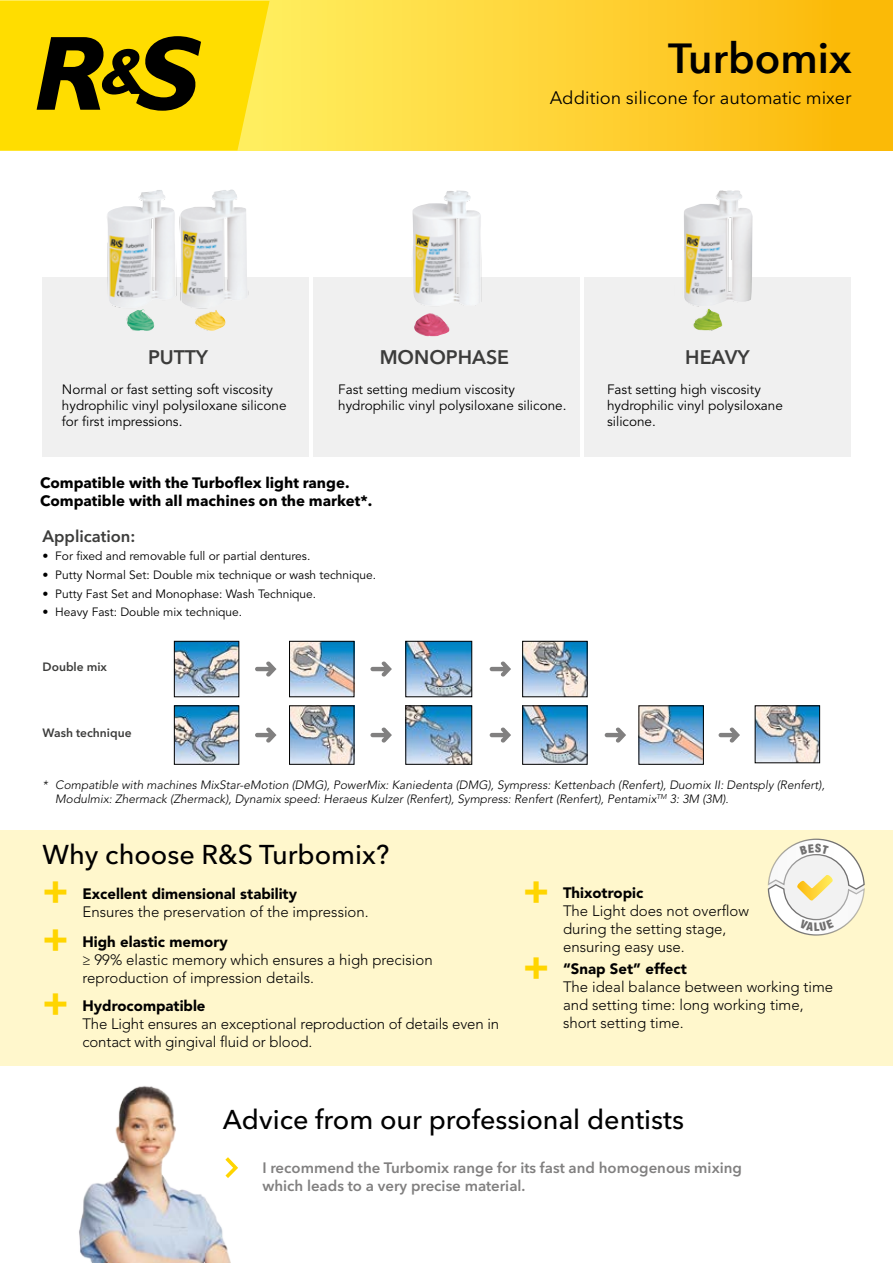
<style>
.page{position:relative;width:893px;height:1263px;background:#fff}
.page>*{position:absolute;margin:0;border:0;box-sizing:border-box;transform-origin:0 0}
.t1{font:600 42px "Avenir Next";color:#000}
.t2{font:700 39.3px "Avenir Next LT Pro";color:#ffd500}
.t3{font:500 27px "Avenir Next";color:#000}
.t4{font:600 19.5px "Avenir Next LT Pro";color:#3c3c3b}
.t5{font:18px "Avenir Next";color:#000}
.t6{font:600 16.5px "Avenir Next LT Pro";color:#3c3c3b}
.t7{font:300 15px/18px "Avenir LT Std";color:#000}
.t8{font:600 15px/18px "Avenir Next LT Pro";color:#818080}
.t9{font:900 15px "Avenir LT Std";color:#000}
.t10{font:700 15px/18px "Avenir Next LT Pro";color:#000}
.t11{font:13.5px/16.2px "Avenir LT Std";color:#000}
.t12{font:italic 300 12px/14.4px "Avenir LT Std";color:#000}
.t13{font:12px "Avenir LT Std";color:#000}
.t14{font:600 12px "Avenir Next LT Pro";color:#3c3c3b}
</style>
<div class="page">
<svg style="left:0;top:0;width:893px;height:150px;background:#fdd132"></svg>
<div style="left:0;top:830px;width:893px;height:235px;background:#fff7cc"></div>
<svg style="left:0;top:1px;width:270px;height:149px;background:#d5b904"></svg>
<img style="left:79px;top:1086px;width:159px;height:177px">
<img style="left:176px;top:643px;width:61px;height:52px">
<div style="left:174px;top:641px;width:65px;height:56px;border:1px solid #000"></div>
<img style="left:291px;top:643px;width:61px;height:52px">
<div style="left:289px;top:641px;width:65px;height:56px;border:1px solid #000"></div>
<img style="left:408px;top:643px;width:62px;height:52px">
<div style="left:406px;top:641px;width:66px;height:56px;border:1px solid #000"></div>
<img style="left:524px;top:643px;width:61px;height:52px">
<div style="left:522px;top:641px;width:65px;height:56px;border:1px solid #000"></div>
<img style="left:176px;top:707px;width:61px;height:55px">
<div style="left:174px;top:705px;width:65px;height:59px;border:1px solid #000"></div>
<img style="left:291px;top:707px;width:61px;height:55px">
<div style="left:289px;top:705px;width:65px;height:59px;border:1px solid #000"></div>
<img style="left:408px;top:707px;width:62px;height:55px">
<div style="left:406px;top:705px;width:66px;height:59px;border:1px solid #000"></div>
<img style="left:524px;top:707px;width:61px;height:55px">
<div style="left:522px;top:705px;width:65px;height:59px;border:1px solid #000"></div>
<img style="left:641px;top:707px;width:61px;height:55px">
<div style="left:639px;top:705px;width:65px;height:59px;border:1px solid #000"></div>
<img style="left:757px;top:707px;width:61px;height:54px">
<div style="left:755px;top:705px;width:65px;height:58px;border:1px solid #000"></div>
<svg style="left:255px;top:661px;width:21px;height:15px"></svg>
<svg style="left:255px;top:727px;width:21px;height:15px"></svg>
<svg style="left:370px;top:661px;width:22px;height:15px"></svg>
<svg style="left:370px;top:727px;width:22px;height:15px"></svg>
<svg style="left:605px;top:727px;width:21px;height:15px"></svg>
<svg style="left:490px;top:661px;width:21px;height:15px"></svg>
<svg style="left:490px;top:727px;width:21px;height:15px"></svg>
<svg style="left:719px;top:727px;width:21px;height:15px"></svg>
<div style="left:43px;top:277px;width:266px;height:179px;background:#f0f0f0"></div>
<div style="left:313px;top:277px;width:267px;height:179px;background:#f0f0f0"></div>
<div style="left:584px;top:277px;width:266px;height:179px;background:#f0f0f0"></div>
<img style="left:107px;top:189px;width:142px;height:142px">
<img style="left:412px;top:190px;width:70px;height:146px">
<img style="left:684px;top:190px;width:69px;height:141px">
<svg style="left:767px;top:838px;width:98px;height:98px"></svg>
<h1 class="t1" style="left:668px;top:22px;width:185px">Turbomix</h1>
<p class="t5" style="left:550px;top:83px;width:303px">Addition silicone for automatic mixer</p>
<h3 class="t4" style="left:148px;top:345px;width:61px">PUTTY</h3>
<h3 class="t4" style="left:380px;top:345px;width:131px">MONOPHASE</h3>
<h3 class="t4" style="left:685px;top:345px;width:66px">HEAVY</h3>
<p class="t11" style="left:62px;top:381px;width:226px">Normal or fast setting soft viscosity hydrophilic vinyl polysiloxane silicone for first impressions.</p>
<p class="t11" style="left:338px;top:381px;width:230px">Fast setting medium viscosity hydrophilic vinyl polysiloxane silicone.</p>
<p class="t11" style="left:607px;top:381px;width:177px">Fast setting high viscosity hydrophilic vinyl polysiloxane silicone.</p>
<p class="t10" style="left:40px;top:473px;width:334px">Compatible with the Turboflex light range.<br>Compatible with all machines on the market*.</p>
<p class="t6" style="left:43px;top:526px;width:94px">Application:</p>
<p class="t13" style="left:43px;top:549px;width:269px">• For fixed and removable full or partial dentures.</p>
<p class="t13" style="left:43px;top:568px;width:335px">• Putty Normal Set: Double mix technique or wash technique.</p>
<p class="t13" style="left:43px;top:587px;width:275px">• Putty Fast Set and Monophase: Wash Technique.</p>
<p class="t13" style="left:43px;top:605px;width:201px">• Heavy Fast: Double mix technique.</p>
<p class="t14" style="left:43px;top:659px;width:66px">Double mix</p>
<p class="t14" style="left:43px;top:725px;width:91px">Wash technique</p>
<p class="t12" style="left:55px;top:778px;width:771px;text-indent:-13px">* Compatible with machines MixStar-eMotion (DMG), PowerMix: Kaniedenta (DMG), Sympress: Kettenbach (Renfert), Duomix II: Dentsply (Renfert),<br>Modulmix: Zhermack (Zhermack), Dynamix speed: Heraeus Kulzer (Renfert), Sympress: Renfert (Renfert), Pentamix<sup>TM</sup> 3: 3M (3M).</p>
<h3 class="t3" style="left:43px;top:831px;width:348px">Why choose R&amp;S Turbomix?</h3>
<p class="t9" style="left:82px;top:884px;width:216px">Excellent dimensional stability</p>
<h2 class="t2" style="left:43px;top:867px;width:28px">+</h2>
<p class="t7" style="left:82px;top:903px;width:288px">Ensures the preservation of the impression.</p>
<h2 class="t2" style="left:43px;top:914px;width:28px">+</h2>
<h2 class="t2" style="left:43px;top:978px;width:28px">+</h2>
<p class="t9" style="left:82px;top:933px;width:147px">High elastic memory</p>
<p class="t7" style="left:82px;top:951px;width:352px">≥ 99% elastic memory which ensures a high precision reproduction of impression details.</p>
<p class="t9" style="left:82px;top:997px;width:125px">Hydrocompatible</p>
<p class="t7" style="left:82px;top:1015px;width:418px">The Light ensures an exceptional reproduction of details even in contact with gingival fluid or blood.</p>
<h2 class="t2" style="left:523px;top:867px;width:28px">+</h2>
<h2 class="t2" style="left:523px;top:942px;width:28px">+</h2>
<p class="t9" style="left:563px;top:884px;width:82px">Thixotropic</p>
<p class="t7" style="left:563px;top:902px;width:187px">The Light does not overflow during the setting stage, ensuring easy use.</p>
<p class="t9" style="left:563px;top:960px;width:125px">“Snap Set” effect</p>
<p class="t7" style="left:563px;top:978px;width:272px">The ideal balance between working time and setting time: long working time, short setting time.</p>
<h3 class="t3" style="left:223px;top:1097px;width:463px">Advice from our professional dentists</h3>
<p class="t8" style="left:262px;top:1159px;width:481px">I recommend the Turbomix range for its fast and homogenous mixing which leads to a very precise material.</p>
</div>
